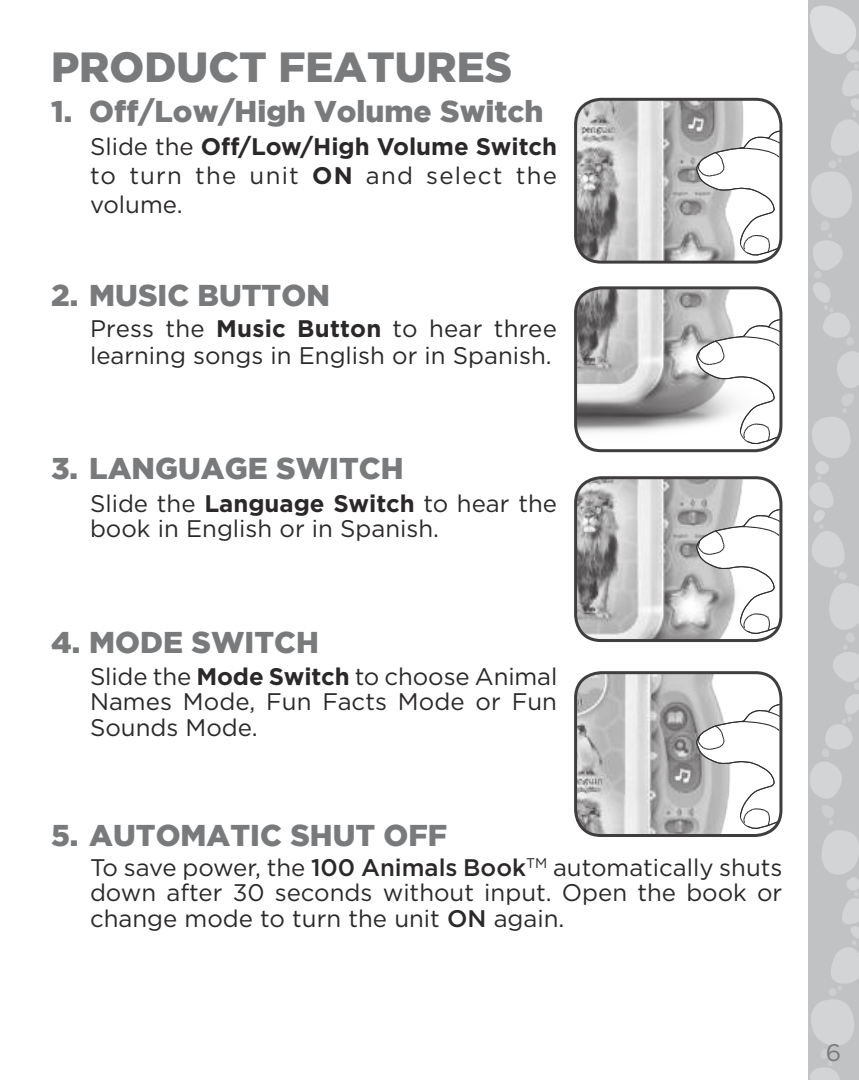
<style>
.page{position:relative;width:859px;height:1080px;background:#fff}
.page>*{position:absolute;margin:0;border:0;box-sizing:border-box;transform-origin:0 0}
.t1{font:900 42px "Gotham";color:#787a7c}
.t2{font:900 30px "Gotham";color:#787a7c}
.t3{font:24px/25.5px "Gotham HTF";color:#2b2829;text-align:justify}
.t4{font:24px "Gotham HTF";color:#787a7c}
.s1{font-weight:700}
.s2{font-weight:500}
</style>
<div class="page">
<svg style="left:808px;top:0;width:51px;height:1080px;background:#c6c8ca"></svg>
<img style="left:577px;top:289px;width:204px;height:162px">
<svg style="left:696px;top:318px;width:85px;height:126px"></svg>
<div style="left:574px;top:286px;width:208px;height:166px;border:3px solid #2b2829;border-radius:26px"></div>
<img style="left:577px;top:99px;width:204px;height:162px">
<svg style="left:696px;top:129px;width:85px;height:127px"></svg>
<div style="left:574px;top:98px;width:208px;height:166px;border:3px solid #2b2829;border-radius:26px"></div>
<img style="left:577px;top:479px;width:204px;height:162px">
<svg style="left:696px;top:508px;width:85px;height:126px"></svg>
<div style="left:574px;top:476px;width:208px;height:166px;border:3px solid #2b2829;border-radius:26px"></div>
<img style="left:577px;top:673px;width:204px;height:161px">
<svg style="left:696px;top:703px;width:85px;height:126px"></svg>
<div style="left:574px;top:671px;width:208px;height:166px;border:3px solid #2b2829;border-radius:26px"></div>
<h1 class="t1" style="left:51px;top:48px;width:463px">PRODUCT FEATURES</h1>
<p class="t2" style="left:51px;top:98px;width:494px">1. Off/Low/High Volume Switch</p>
<p class="t3" style="left:90px;top:133px;width:469px;line-height:28.8px">Slide the <span class="s1">Off/Low/High Volume Switch </span>to turn the unit <span class="s1">ON</span> and select the volume.</p>
<p class="t2" style="left:51px;top:282px;width:280px">2. MUSIC BUTTON</p>
<p class="t3" style="left:90px;top:316px;width:468px;line-height:27px">Press the <span class="s1">Music Button</span> to hear three learning songs in English or in Spanish.</p>
<p class="t2" style="left:51px;top:455px;width:354px">3. LANGUAGE SWITCH</p>
<p class="t3" style="left:90px;top:491px;width:468px">Slide the <span class="s1">Language Switch</span> to hear the book in English or in Spanish.</p>
<p class="t2" style="left:51px;top:629px;width:269px">4. MODE SWITCH</p>
<p class="t3" style="left:90px;top:664px;width:469px">Slide the <span class="s1">Mode Switch</span> to choose Animal Names Mode, Fun Facts Mode or Fun Sounds Mode.</p>
<p class="t2" style="left:51px;top:822px;width:398px">5. AUTOMATIC SHUT OFF</p>
<p class="t3" style="left:90px;top:855px;width:694px">To save power, the <span class="s2">100 Animals Book</span><sup>TM</sup> automatically shuts down after 30 seconds without input. Open the book or change mode to turn the unit <span class="s2">ON</span> again.</p>
<p class="t4" style="left:826px;top:1042px;width:17px">6</p>
</div>
